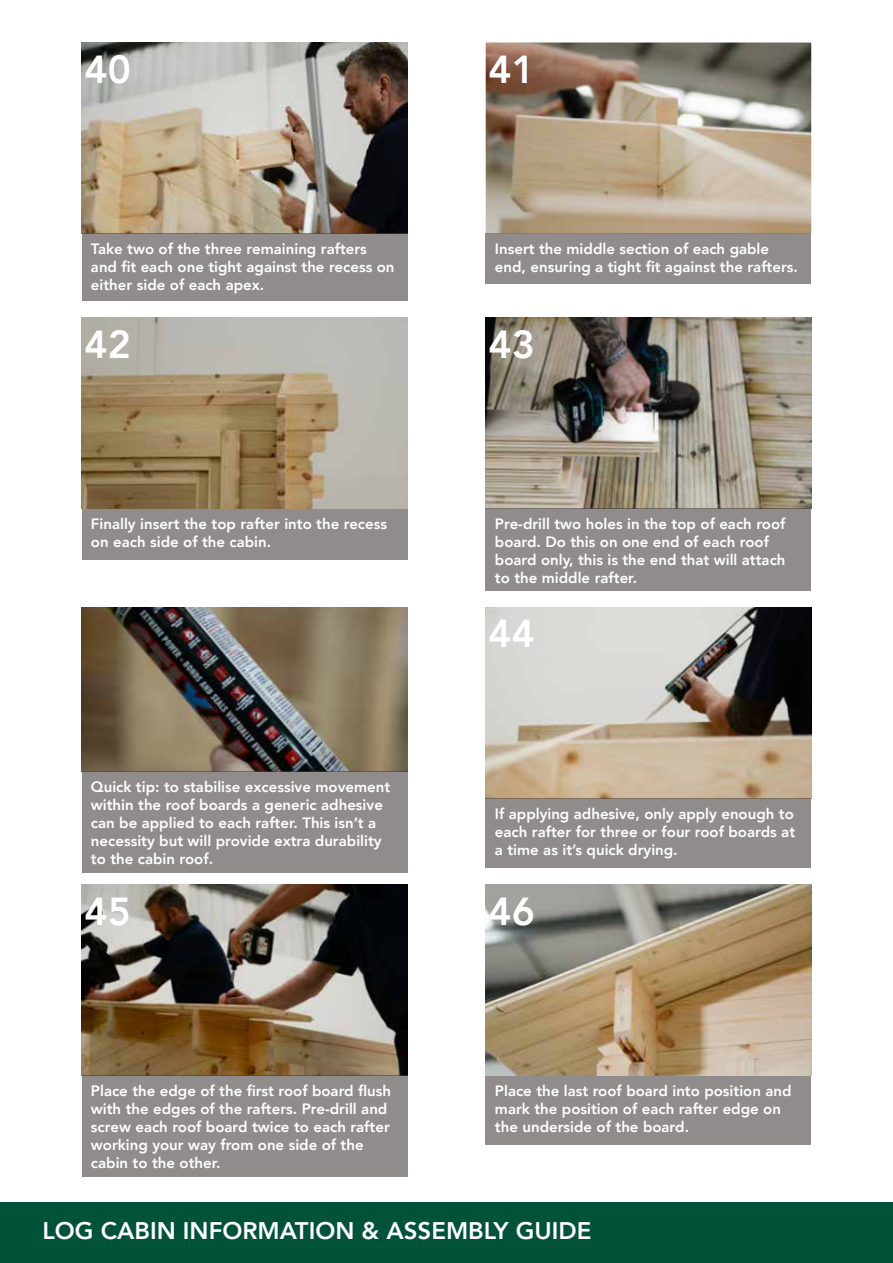
<style>
.page{position:relative;width:893px;height:1263px;background:#fff}
.page>*{position:absolute;margin:0;border:0;box-sizing:border-box;transform-origin:0 0}
.t1{font:800 39px "Avenir LT";color:#fff}
.t2{font:800 24px "Avenir LT";color:#fff}
.t3{font:800 15px/18px "Avenir LT";color:#fff}
</style>
<div class="page">
<div style="left:0;top:1203px;width:893px;height:60px;background:#005239"></div>
<img style="left:82px;top:43px;width:325px;height:190px">
<img style="left:82px;top:318px;width:325px;height:191px">
<img style="left:82px;top:607px;width:325px;height:164px">
<img style="left:486px;top:43px;width:325px;height:190px">
<img style="left:486px;top:318px;width:325px;height:191px">
<img style="left:82px;top:885px;width:325px;height:191px">
<img style="left:486px;top:607px;width:325px;height:191px">
<div style="left:82px;top:233px;width:325px;height:67px;background:#908c8b"></div>
<div style="left:82px;top:509px;width:325px;height:50px;background:#908c8b"></div>
<div style="left:82px;top:771px;width:325px;height:102px;background:#908c8b"></div>
<div style="left:486px;top:233px;width:325px;height:51px;background:#908c8b"></div>
<div style="left:486px;top:509px;width:325px;height:82px;background:#908c8b"></div>
<div style="left:82px;top:1076px;width:325px;height:101px;background:#908c8b"></div>
<div style="left:486px;top:798px;width:325px;height:69px;background:#908c8b"></div>
<img style="left:486px;top:885px;width:325px;height:191px">
<div style="left:486px;top:1076px;width:325px;height:68px;background:#908c8b"></div>
<h1 class="t1" style="left:85px;top:46px;width:48px">40</h1>
<h1 class="t1" style="left:489px;top:46px;width:48px">41</h1>
<p class="t3" style="left:91px;top:240px;width:305px">Take two of the three remaining rafters and fit each one tight against the recess on either side of each apex.</p>
<p class="t3" style="left:495px;top:240px;width:305px">Insert the middle section of each gable end, ensuring a tight fit against the rafters.</p>
<h1 class="t1" style="left:85px;top:321px;width:48px">42</h1>
<h1 class="t1" style="left:489px;top:321px;width:48px">43</h1>
<p class="t3" style="left:91px;top:515px;width:298px">Finally insert the top rafter into the recess on each side of the cabin.</p>
<p class="t3" style="left:495px;top:515px;width:292px">Pre-drill two holes in the top of each roof board. Do this on one end of each roof board only, this is the end that will attach to the middle rafter.</p>
<h1 class="t1" style="left:489px;top:611px;width:48px">44</h1>
<p class="t3" style="left:91px;top:778px;width:301px">Quick tip: to stabilise excessive movement within the roof boards a generic adhesive can be applied to each rafter. This isn’t a necessity but will provide extra durability to the cabin roof.</p>
<p class="t3" style="left:495px;top:804px;width:302px;text-align:justify">If applying adhesive, only apply enough to each rafter for three or four roof boards at a time as it’s quick drying.</p>
<h1 class="t1" style="left:85px;top:888px;width:48px">45</h1>
<h1 class="t1" style="left:489px;top:888px;width:48px">46</h1>
<p class="t3" style="left:91px;top:1082px;width:301px">Place the edge of the first roof board flush with the edges of the rafters. Pre-drill and screw each roof board twice to each rafter working your way from one side of the cabin to the other.</p>
<p class="t3" style="left:495px;top:1082px;width:298px">Place the last roof board into position and mark the position of each rafter edge on the underside of the board.</p>
<h2 class="t2" style="left:43px;top:1216px;width:550px">LOG CABIN INFORMATION &amp; ASSEMBLY GUIDE</h2>
</div>
